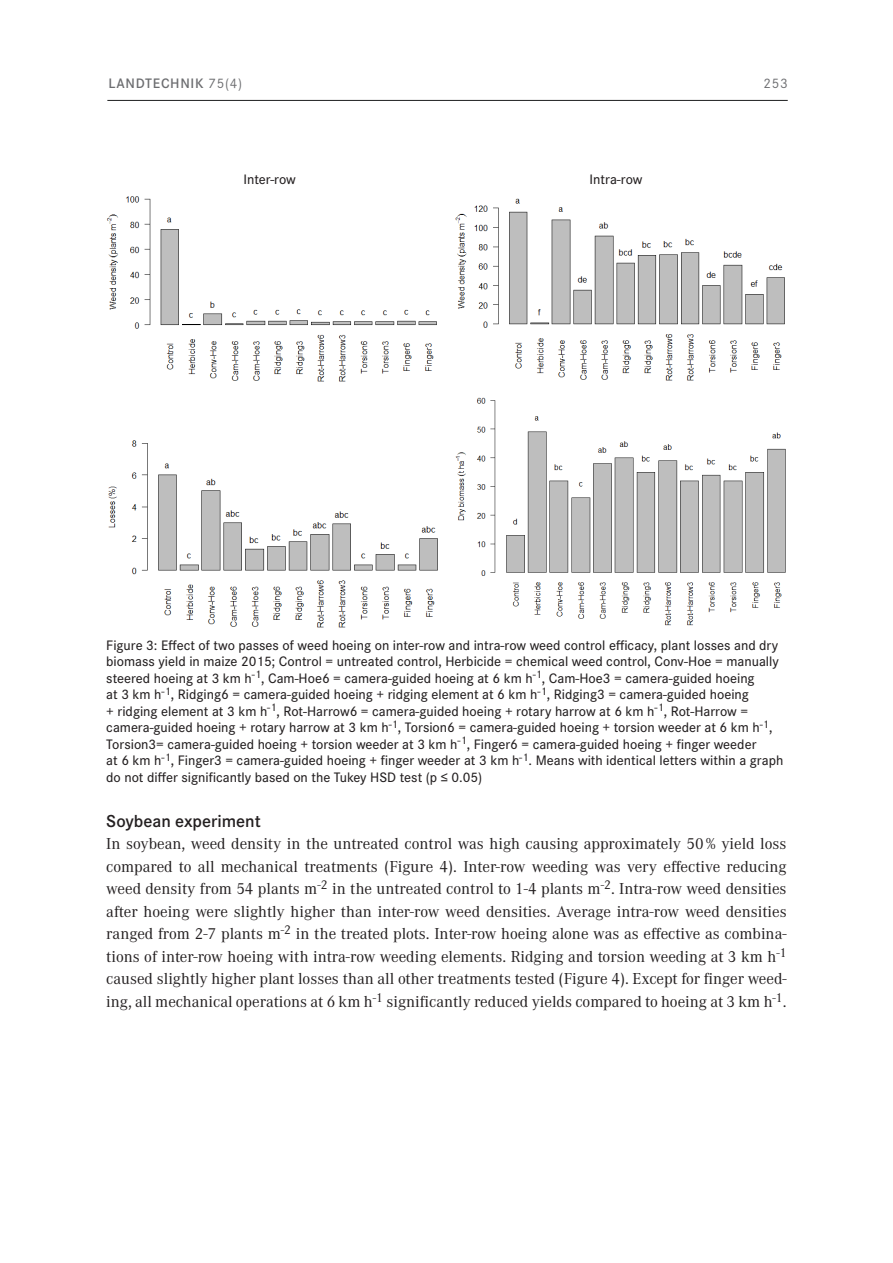
<style>
.page{position:relative;width:893px;height:1263px;background:#fff}
.page>*{position:absolute;margin:0;border:0;box-sizing:border-box;transform-origin:0 0}
._106a_Zwischenübersc{font:600 18px "Corporate S Pro";color:#231f20}
._105_Grundtext{font:16.5px/22.5px "Corporate A Pro";color:#231f20;text-align:justify}
._107_Bildunterschrif{font:500 14.25px/16.5px "Corporate S Pro";color:#231f20}
.t1{font:600 14.25px "Corporate S Pro";letter-spacing:.05em;color:#6c6d70}
.t2{font:14.25px "Corporate S Pro";color:#6c6d70}
.s1{font-family:"Corporate S Pro Regular 2";font-weight:400}
</style>
<div class="page">
<hr style="left:107px;top:100px;width:681px;height:1px;background:#1d1e1f">
<img style="left:108px;top:440px;width:330px;height:188px">
<img style="left:455px;top:398px;width:331px;height:228px">
<img style="left:106px;top:196px;width:331px;height:186px">
<img style="left:455px;top:198px;width:330px;height:183px">
<p class="t1" style="left:108px;top:73px;width:135px">LANDTECHNIK <span class="s1">75(4)</span></p>
<p class="t2" style="left:763px;top:73px;width:26px">253</p>
<p class="_107_Bildunterschrif" style="left:243px;top:170px;width:54px">Inter-row</p>
<p class="_107_Bildunterschrif" style="left:590px;top:170px;width:54px">Intra-row</p>
<p class="_107_Bildunterschrif" style="left:106px;top:635px;width:678px">Figure 3: Effect of two passes of weed hoeing on inter-row and intra-row weed control efficacy, plant losses and dry biomass yield in maize 2015; Control = untreated control, Herbicide = chemical weed control, Conv-Hoe = manually steered hoeing at 3 km h<sup>-1</sup>, Cam-Hoe6 = camera-guided hoeing at 6 km h<sup>-1</sup>, Cam-Hoe3 = camera-guided hoeing<br>at 3 km h<sup>-1</sup>, Ridging6 = camera-guided hoeing + ridging element at 6 km h<sup>-1</sup>, Ridging3 = camera-guided hoeing<br>+ ridging element at 3 km h<sup>-1</sup>, Rot-Harrow6 = camera-guided hoeing + rotary harrow at 6 km h<sup>-1</sup>, Rot-Harrow = camera-guided hoeing + rotary harrow at 3 km h<sup>-1</sup>, Torsion6 = camera-guided hoeing + torsion weeder at 6 km h<sup>-1</sup>, Torsion3= camera-guided hoeing + torsion weeder at 3 km h<sup>-1</sup>, Finger6 = camera-guided hoeing + finger weeder<br>at 6 km h<sup>-1</sup>, Finger3 = camera-guided hoeing + finger weeder at 3 km h<sup>-1</sup>. Means with identical letters within a graph do not differ significantly based on the Tukey HSD test (p ≤ 0.05)</p>
<p class="_106a_Zwischenübersc" style="left:106px;top:808px;width:156px">Soybean experiment</p>
<p class="_105_Grundtext" style="left:106px;top:832px;width:682px">In soybean, weed density in the untreated control was high causing approximately 50 % yield loss compared to all mechanical treatments (Figure 4). Inter-row weeding was very effective reducing weed density from 54 plants m<sup>-2</sup> in the untreated control to 1-4 plants m<sup>-2</sup>. Intra-row weed densities after hoeing were slightly higher than inter-row weed densities. Average intra-row weed densities ranged from 2-7 plants m<sup>-2</sup> in the treated plots. Inter-row hoeing alone was as effective as combina&shy;tions of inter-row hoeing with intra-row weeding elements. Ridging and torsion weeding at 3 km h<sup>-1 </sup>caused slightly higher plant losses than all other treatments tested (Figure 4). Except for finger weed&shy;ing, all mechanical operations at 6 km h<sup>-1</sup> significantly reduced yields compared to hoeing at 3 km h<sup>-1</sup>.</p>
</div>
